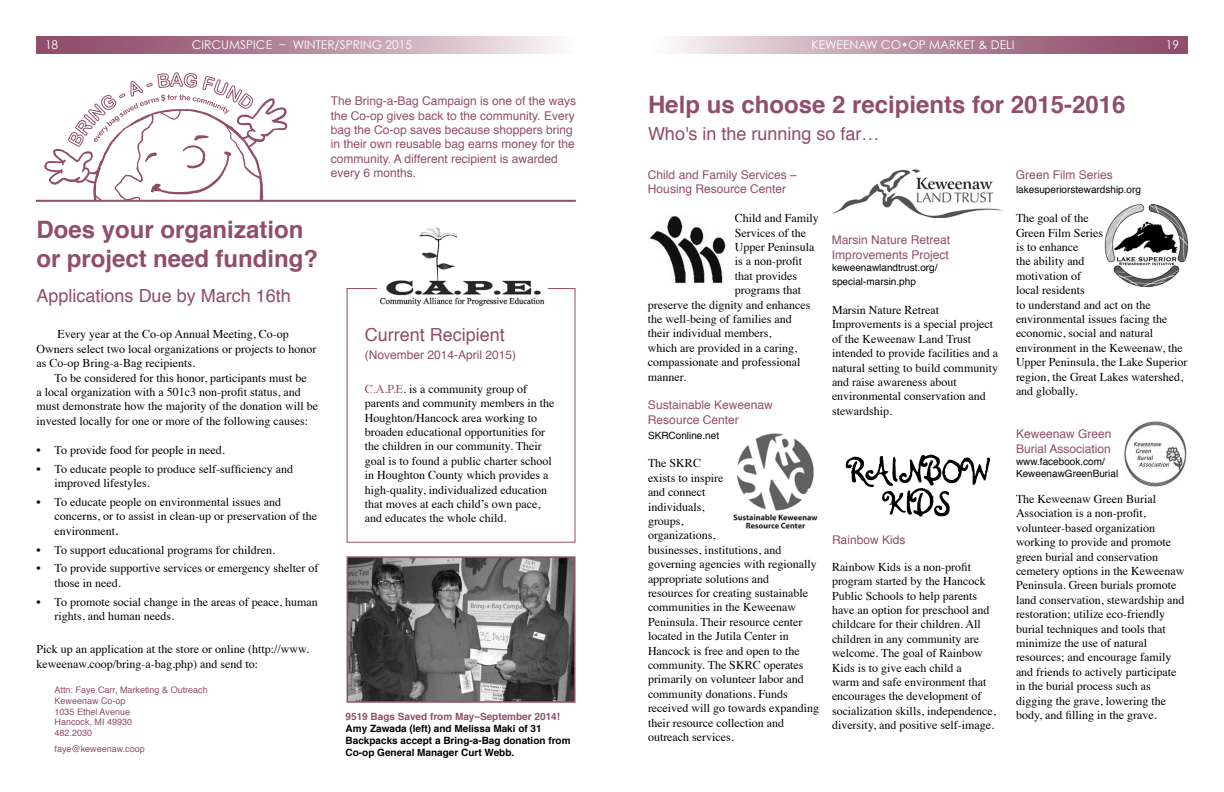
<style>
.page{position:relative;width:1224px;height:792px;background:#fff}
.page>*{position:absolute;margin:0;border:0;box-sizing:border-box;transform-origin:0 0}
.t1{font:700 24px/28.8px "Helvetica";color:#904d6c}
.t2{font:18px "Helvetica";color:#904d6c}
.t3{font:12px/14.4px "Times";color:#000}
.t4{font:12px/14.4px "Helvetica";color:#904d6c}
.t5{font:12px "Century Gothic";color:#fff}
.t6{font:10px/14.4px "Helvetica";color:#000}
.t7{font:700 10px/12px "Helvetica";color:#000}
.t8{font:700 10px "Helvetica";color:#904d6c}
.t9{font:9px/10.8px "Helvetica";color:#904d6c}
.s1{color:#904d6c}
</style>
<div class="page">
<svg style="left:36px;top:36px;width:521px;height:18px;background:#d2b8c4"></svg>
<svg style="left:672px;top:36px;width:515px;height:18px;background:#ba91a4"></svg>
<svg style="left:42px;top:36px;width:246px;height:164px"></svg>
<svg style="left:346px;top:288px;width:230px;height:255px"></svg>
<img style="left:378px;top:227px;width:167px;height:86px">
<img style="left:648px;top:216px;width:78px;height:68px">
<img style="left:1104px;top:204px;width:84px;height:83px">
<img style="left:832px;top:170px;width:172px;height:47px">
<hr style="left:36px;top:200px;width:540px;height:2px;background:#904d6c">
<svg style="left:846px;top:454px;width:144px;height:63px"></svg>
<img style="left:350px;top:559px;width:223px;height:141px">
<div style="left:347px;top:556px;width:229px;height:147px;border:2px solid #904d6c"></div>
<img style="left:733px;top:433px;width:85px;height:96px">
<img style="left:1124px;top:421px;width:63px;height:66px">
<p class="t5" style="left:45px;top:38px;width:15px">18</p>
<p class="t5" style="left:192px;top:38px;width:222px">CIRCUMSPICE ~ WINTER/SPRING 2015</p>
<p class="t5" style="left:812px;top:38px;width:204px">KEWEENAW CO•OP MARKET &amp; DELI</p>
<p class="t5" style="left:1166px;top:38px;width:15px">19</p>
<p class="t4" style="left:331px;top:94px;width:247px">The Bring-a-Bag Campaign is one of the ways the Co-op gives back to the community. Every bag the Co-op saves because shoppers bring in their own reusable bag earns money for the community. A different recipient is awarded every 6 months.</p>
<h1 class="t1" style="left:37px;top:216px;width:283px">Does your organization or project need funding?</h1>
<h2 class="t2" style="left:37px;top:282px;width:256px">Applications Due by March 16th</h2>
<p class="t3" style="left:37px;top:326px;width:281px;text-indent:21px">Every year at the Co-op Annual Meeting, Co-op<br>Owners select two local organizations or projects to honor as Co-op Bring-a-Bag recipients.</p>
<p class="t3" style="left:37px;top:369px;width:283px;text-indent:18px">To be considered for this honor, participants must be<br>a local organization with a 501c3 non-profit status, and must demonstrate how the majority of the donation will be invested locally for one or more of the following causes:</p>
<p class="t3" style="left:37px;top:441px;width:190px">• To provide food for people in need.</p>
<p class="t3" style="left:55px;top:460px;width:240px;text-indent:-18px">• To educate people to produce self-sufficiency and improved lifestyles.</p>
<p class="t3" style="left:55px;top:494px;width:264px;text-indent:-18px">• To educate people on environmental issues and concerns, or to assist in clean-up or preservation of the environment.</p>
<p class="t3" style="left:37px;top:541px;width:240px">• To support educational programs for children.</p>
<p class="t3" style="left:55px;top:560px;width:265px;text-indent:-18px">• To provide supportive services or emergency shelter of those in need.</p>
<p class="t3" style="left:55px;top:593px;width:265px;text-indent:-18px">• To promote social change in the areas of peace, human rights, and human needs.</p>
<p class="t3" style="left:37px;top:641px;width:274px">Pick up an application at the store or online (http://www. keweenaw.coop/bring-a-bag.php) and send to:</p>
<p class="t9" style="left:55px;top:685px;width:155px">Attn: Faye Carr, Marketing &amp; Outreach<br>Keweenaw Co-op<br>1035 Ethel Avenue<br>Hancock, MI 49930<br>482.2030</p>
<p class="t9" style="left:55px;top:743px;width:92px">faye@keweenaw.coop</p>
<h2 class="t2" style="left:365px;top:320px;width:142px">Current Recipient</h2>
<p class="t4" style="left:365px;top:348px;width:153px">(November 2014-April 2015)</p>
<p class="t3" style="left:365px;top:381px;width:191px"><span class="s1">C.A.P.E</span>. is a community group of parents and community members in the Houghton/Hancock area working to broaden educational opportunities for the children in our community. Their goal is to found a public charter school in Houghton County which provides a high-quality, individualized education that moves at each child’s own pace, and educates the whole child.</p>
<p class="t8" style="left:346px;top:709px;width:216px">9519 Bags Saved from May–September 2014!</p>
<p class="t7" style="left:346px;top:723px;width:227px">Amy Zawada (left) and Melissa Maki of 31<br>Backpacks accept a Bring-a-Bag donation from<br>Co-op General Manager Curt Webb.</p>
<h1 class="t1" style="left:648px;top:91px;width:479px">Help us choose 2 recipients for 2015-2016</h1>
<h2 class="t2" style="left:648px;top:119px;width:233px">Who's in the running so far…</h2>
<p class="t4" style="left:648px;top:168px;width:150px">Child and Family Services –<br>Housing Resource Center</p>
<p class="t3" style="left:735px;top:210px;width:86px">Child and Family</p>
<p class="t3" style="left:735px;top:224px;width:73px">Services of the</p>
<p class="t3" style="left:735px;top:239px;width:81px">Upper Peninsula</p>
<p class="t3" style="left:735px;top:253px;width:69px">is a non-profit</p>
<p class="t3" style="left:735px;top:267px;width:64px">that provides</p>
<p class="t3" style="left:735px;top:282px;width:68px">programs that</p>
<p class="t3" style="left:648px;top:296px;width:164px">preserve the dignity and enhances</p>
<p class="t3" style="left:648px;top:311px;width:145px">the well-being of families and</p>
<p class="t3" style="left:648px;top:325px;width:125px">their individual members,</p>
<p class="t3" style="left:648px;top:339px;width:151px">which are provided in a caring,</p>
<p class="t3" style="left:648px;top:354px;width:154px">compassionate and professional</p>
<p class="t3" style="left:648px;top:368px;width:40px">manner.</p>
<p class="t4" style="left:648px;top:398px;width:126px">Sustainable Keweenaw<br>Resource Center</p>
<p class="t6" style="left:648px;top:428px;width:73px">SKRConline.net</p>
<p class="t3" style="left:648px;top:455px;width:173px">The SKRC<br>exists to inspire<br>and connect<br>individuals,<br>groups,<br>organizations,<br>businesses, institutions, and governing agencies with regionally appropriate solutions and<br>resources for creating sustainable communities in the Keweenaw<br>Peninsula. Their resource center located in the Jutila Center in<br>Hancock is free and open to the community. The SKRC operates primarily on volunteer labor and community donations. Funds received will go towards expanding their resource collection and outreach services.</p>
<p class="t4" style="left:832px;top:233px;width:120px">Marsin Nature Retreat<br>Improvements Project</p>
<p class="t6" style="left:832px;top:260px;width:107px">keweenawlandtrust.org/ special-marsin.php</p>
<p class="t3" style="left:832px;top:302px;width:168px">Marsin Nature Retreat<br>Improvements is a special project of the Keweenaw Land Trust intended to provide facilities and a natural setting to build community and raise awareness about environmental conservation and stewardship.</p>
<p class="t4" style="left:832px;top:533px;width:75px">Rainbow Kids</p>
<p class="t3" style="left:832px;top:559px;width:165px">Rainbow Kids is a non-profit program started by the Hancock<br>Public Schools to help parents have an option for preschool and childcare for their children. All children in any community are welcome. The goal of Rainbow<br>Kids is to give each child a<br>warm and safe environment that encourages the development of socialization skills, independence, diversity, and positive self-image.</p>
<p class="t4" style="left:1016px;top:168px;width:98px">Green Film Series</p>
<p class="t6" style="left:1016px;top:183px;width:127px">lakesuperiorstewardship.org</p>
<p class="t3" style="left:1016px;top:210px;width:173px">The goal of the<br>Green Film Series<br>is to enhance<br>the ability and<br>motivation of<br>local residents<br>to understand and act on the environmental issues facing the economic, social and natural environment in the Keweenaw, the<br>Upper Peninsula, the Lake Superior region, the Great Lakes watershed, and globally.</p>
<p class="t4" style="left:1016px;top:427px;width:97px">Keweenaw Green<br>Burial Association</p>
<p class="t6" style="left:1016px;top:455px;width:104px;line-height:12px">www.facebook.com/<br>KeweenawGreenBurial</p>
<p class="t3" style="left:1016px;top:491px;width:170px">The Keweenaw Green Burial<br>Association is a non-profit, volunteer-based organization working to provide and promote green burial and conservation cemetery options in the Keweenaw<br>Peninsula. Green burials promote land conservation, stewardship and restoration; utilize eco-friendly burial techniques and tools that minimize the use of natural resources; and encourage family and friends to actively participate in the burial process such as digging the grave, lowering the body, and filling in the grave.</p>
</div>
